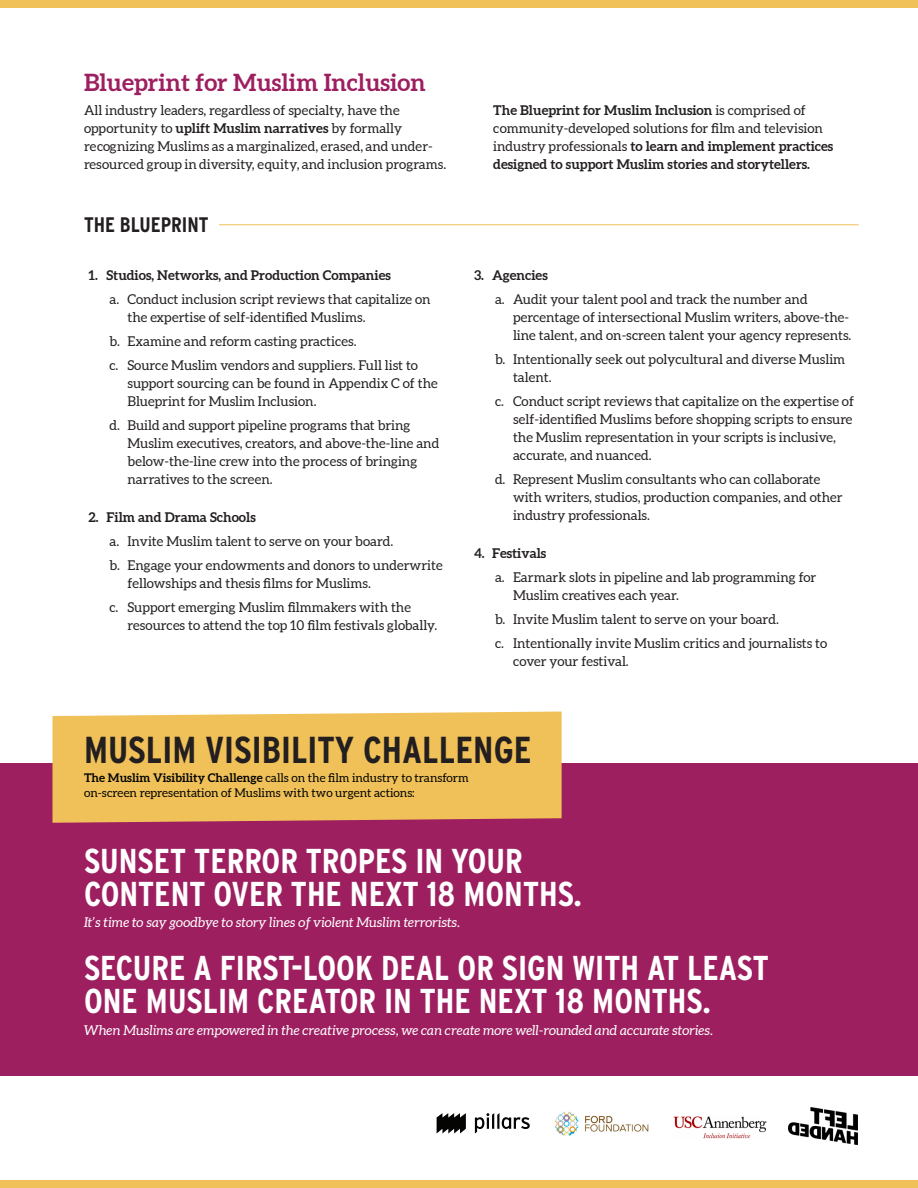
<style>
.page{position:relative;width:918px;height:1188px;background:#fff}
.page>*{position:absolute;margin:0;border:0;box-sizing:border-box;transform-origin:0 0}
.Paragraph_Main{font:700 37.5px "Interstate Condensed";color:#231f20}
.Paragraph_Main-2{font:700 34.5px/33px "Interstate Condensed";color:#fff}
.Paragraph_Main-3{font:700 24px "Aleo";color:#9d1f60}
.t1{font:700 21px "Interstate Condensed";color:#231f20}
.Paragraph_Main-4{font:13.5px/18px "Aleo";color:#231f20}
.Paragraph_Main-5{font:700 13.5px/18px "Aleo";color:#231f20}
.Paragraph_Main-6{font:italic 13.5px "Aleo";color:#fff}
.Paragraph_Main-7{font:12px/15px "Aleo";color:#040503}
.s1{font-weight:700}
.s2{font-weight:400}
</style>
<div class="page">
<img style="left:554px;top:1111px;width:95px;height:25px">
<svg style="left:437px;top:1113px;width:29px;height:21px"></svg>
<svg style="left:475px;top:1113px;width:55px;height:21px"></svg>
<img style="left:673px;top:1116px;width:93px;height:23px">
<img style="left:789px;top:1108px;width:68px;height:36px">
<div style="left:0;top:764px;width:918px;height:312px;background:#9d1f60"></div>
<div style="left:52px;top:712px;width:510px;height:111px;background:#f0c159"></div>
<div style="left:0;top:0;width:918px;height:7px;background:#f0c159"></div>
<div style="left:0;top:1181px;width:918px;height:7px;background:#f0c159"></div>
<hr style="left:219px;top:224px;width:640px;height:1px;background:#f0c159">
<p class="Paragraph_Main-3" style="left:84px;top:68px;width:343px">Blueprint for Muslim Inclusion</p>
<p class="Paragraph_Main-4" style="left:84px;top:102px;width:364px">All industry leaders, regardless of specialty, have the opportunity to <span class="s1">uplift Muslim narratives</span> by formally recognizing Muslims as a marginalized, erased, and under&shy;resourced group in diversity, equity, and inclusion programs.</p>
<p class="t1" style="left:84px;top:212px;width:126px">THE BLUEPRINT</p>
<p class="Paragraph_Main-5" style="left:88px;top:267px;width:304px">1. Studios, Networks, and Production Companies</p>
<p class="Paragraph_Main-4" style="left:128px;top:291px;width:305px;text-indent:-18px">a. Conduct inclusion script reviews that capitalize on the expertise of self-identified Muslims.</p>
<p class="Paragraph_Main-4" style="left:110px;top:333px;width:249px">b. Examine and reform casting practices.</p>
<p class="Paragraph_Main-4" style="left:128px;top:357px;width:312px;text-indent:-18px">c. Source Muslim vendors and suppliers. Full list to support sourcing can be found in Appendix C of the<br>Blueprint for Muslim Inclusion.</p>
<p class="Paragraph_Main-4" style="left:128px;top:417px;width:313px;text-indent:-18px">d. Build and support pipeline programs that bring Muslim executives, creators, and above-the-line and below-the-line crew into the process of bringing narratives to the screen.</p>
<p class="Paragraph_Main-5" style="left:88px;top:509px;width:169px">2. Film and Drama Schools</p>
<p class="Paragraph_Main-4" style="left:110px;top:533px;width:285px">a. Invite Muslim talent to serve on your board.</p>
<p class="Paragraph_Main-4" style="left:128px;top:557px;width:317px;text-indent:-18px">b. Engage your endowments and donors to underwrite fellowships and thesis films for Muslims.</p>
<p class="Paragraph_Main-4" style="left:128px;top:599px;width:311px;text-indent:-18px">c. Support emerging Muslim filmmakers with the resources to attend the top 10 film festivals globally.</p>
<p class="Paragraph_Main-5" style="left:493px;top:102px;width:341px">The Blueprint for Muslim Inclusion <span class="s2">is comprised of community-developed solutions for film and television industry professionals</span> to learn and implement practices designed to support Muslim stories and storytellers.</p>
<p class="Paragraph_Main-5" style="left:474px;top:267px;width:75px">3. Agencies</p>
<p class="Paragraph_Main-4" style="left:513px;top:291px;width:340px;text-indent:-18px">a. Audit your talent pool and track the number and percentage of intersectional Muslim writers, above-the&shy;line talent, and on-screen talent your agency represents.</p>
<p class="Paragraph_Main-4" style="left:513px;top:351px;width:334px;text-indent:-18px">b. Intentionally seek out polycultural and diverse Muslim talent.</p>
<p class="Paragraph_Main-4" style="left:513px;top:393px;width:343px;text-indent:-18px">c. Conduct script reviews that capitalize on the expertise of self-identified Muslims before shopping scripts to ensure the Muslim representation in your scripts is inclusive, accurate, and nuanced.</p>
<p class="Paragraph_Main-4" style="left:513px;top:471px;width:331px;text-indent:-18px">d. Represent Muslim consultants who can collaborate with writers, studios, production companies, and other industry professionals.</p>
<p class="Paragraph_Main-5" style="left:474px;top:545px;width:74px">4. Festivals</p>
<p class="Paragraph_Main-4" style="left:513px;top:569px;width:305px;text-indent:-18px">a. Earmark slots in pipeline and lab programming for<br>Muslim creatives each year.</p>
<p class="Paragraph_Main-4" style="left:495px;top:611px;width:285px">b. Invite Muslim talent to serve on your board.</p>
<p class="Paragraph_Main-4" style="left:513px;top:635px;width:316px;text-indent:-18px">c. Intentionally invite Muslim critics and journalists to cover your festival.</p>
<p class="Paragraph_Main" style="left:84px;top:729px;width:449px">MUSLIM VISIBILITY CHALLENGE</p>
<p class="Paragraph_Main-7" style="left:84px;top:771px;width:386px"><span class="s1">The Muslim Visibility Challenge</span> calls on the film industry to transform on-screen representation of Muslims with two urgent actions:</p>
<p class="Paragraph_Main-2" style="left:84px;top:844px;width:500px">SUNSET TERROR TROPES IN YOUR<br>CONTENT OVER THE NEXT 18 MONTHS.</p>
<p class="Paragraph_Main-6" style="left:84px;top:914px;width:378px">It’s time to say goodbye to story lines of violent Muslim terrorists.</p>
<p class="Paragraph_Main-2" style="left:84px;top:951px;width:686px">SECURE A FIRST-LOOK DEAL OR SIGN WITH AT LEAST<br>ONE MUSLIM CREATOR IN THE NEXT 18 MONTHS.</p>
<p class="Paragraph_Main-6" style="left:84px;top:1022px;width:631px">When Muslims are empowered in the creative process, we can create more well-rounded and accurate stories.</p>
</div>
